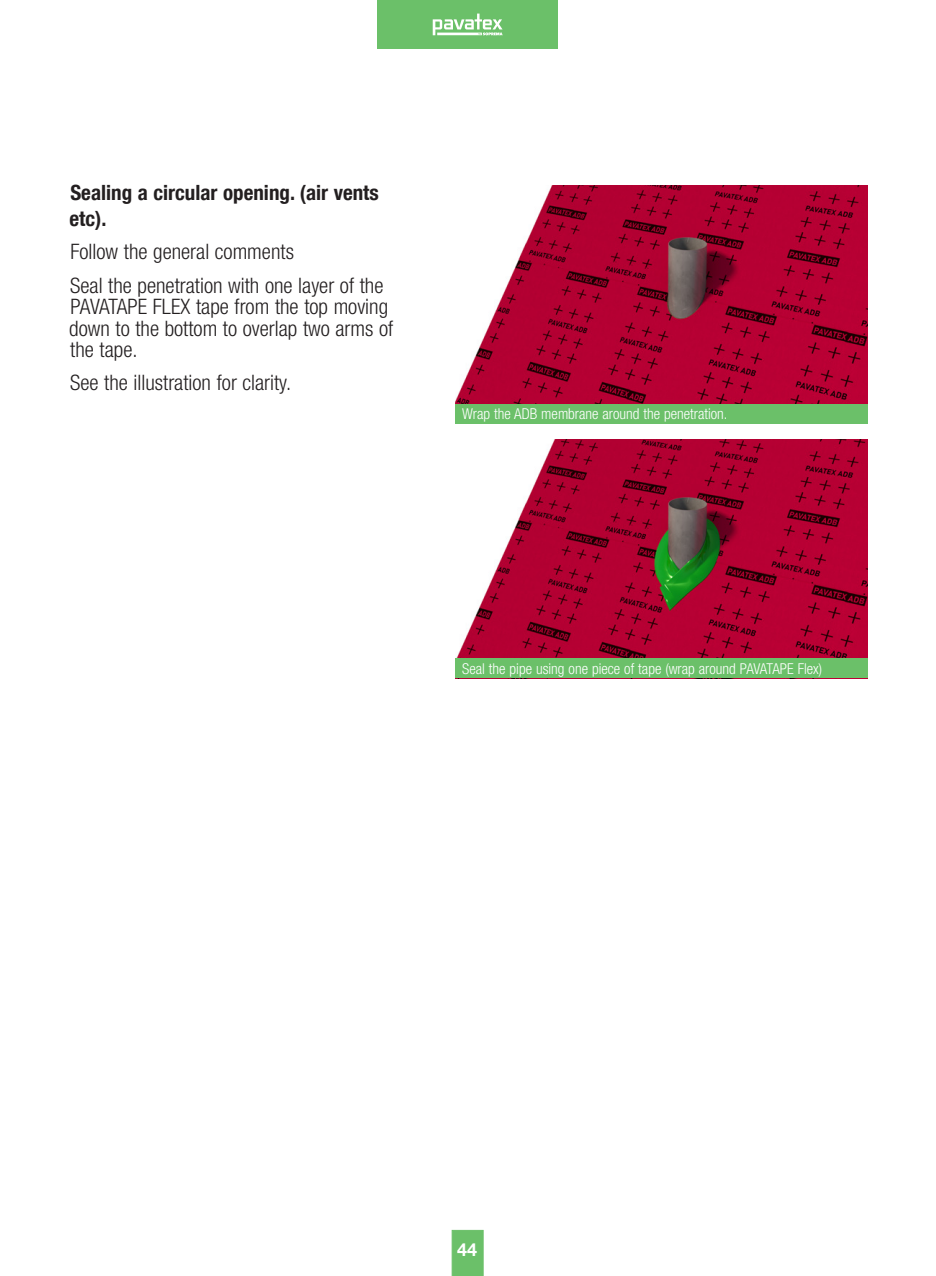
<style>
.page{position:relative;width:936px;height:1276px;background:#fff}
.page>*{position:absolute;margin:0;border:0;box-sizing:border-box;transform-origin:0 0}
.t1{font:300 condensed 21.3px/21.3px "Helvetica Neue LT Com";color:#231f20}
.t2{font:700 condensed 21px/25.5px "Helvetica Neue LT Com";color:#231f20}
.t3{font:700 18px "Helvetica Neue LT Std";color:#fff}
.t4{font:300 condensed 15px "Helvetica Neue LT Com";color:#fff}
</style>
<div class="page">
<div style="left:377px;top:0;width:181px;height:49px;background:#6bc069"></div>
<svg style="left:452px;top:1230px;width:31px;height:46px"></svg>
<svg style="left:432px;top:14px;width:70px;height:21px"></svg>
<img style="left:455px;top:185px;width:412px;height:219px">
<img style="left:455px;top:439px;width:412px;height:220px">
<div style="left:455px;top:404px;width:412px;height:19px;background:#6bc069"></div>
<div style="left:455px;top:659px;width:412px;height:19px;background:#6bc069"></div>
<p class="t2" style="left:69px;top:180px;width:311px">Sealing a circular opening. (air vents etc).</p>
<p class="t1" style="left:70px;top:235px;width:315px;line-height:33.3px">Follow the general comments<br>Seal the penetration with one layer of the</p>
<p class="t1" style="left:69px;top:296px;width:325px">PAVATAPE FLEX tape from the top moving down to the bottom to overlap two arms of the tape.</p>
<p class="t1" style="left:70px;top:372px;width:222px">See the illustration for clarity.</p>
<p class="t4" style="left:462px;top:405px;width:267px">Wrap the ADB membrane around the penetration.</p>
<p class="t4" style="left:462px;top:660px;width:361px">Seal the pipe using one piece of tape (wrap around PAVATAPE Flex)</p>
<p class="t3" style="left:457px;top:1238px;width:22px">44</p>
</div>
